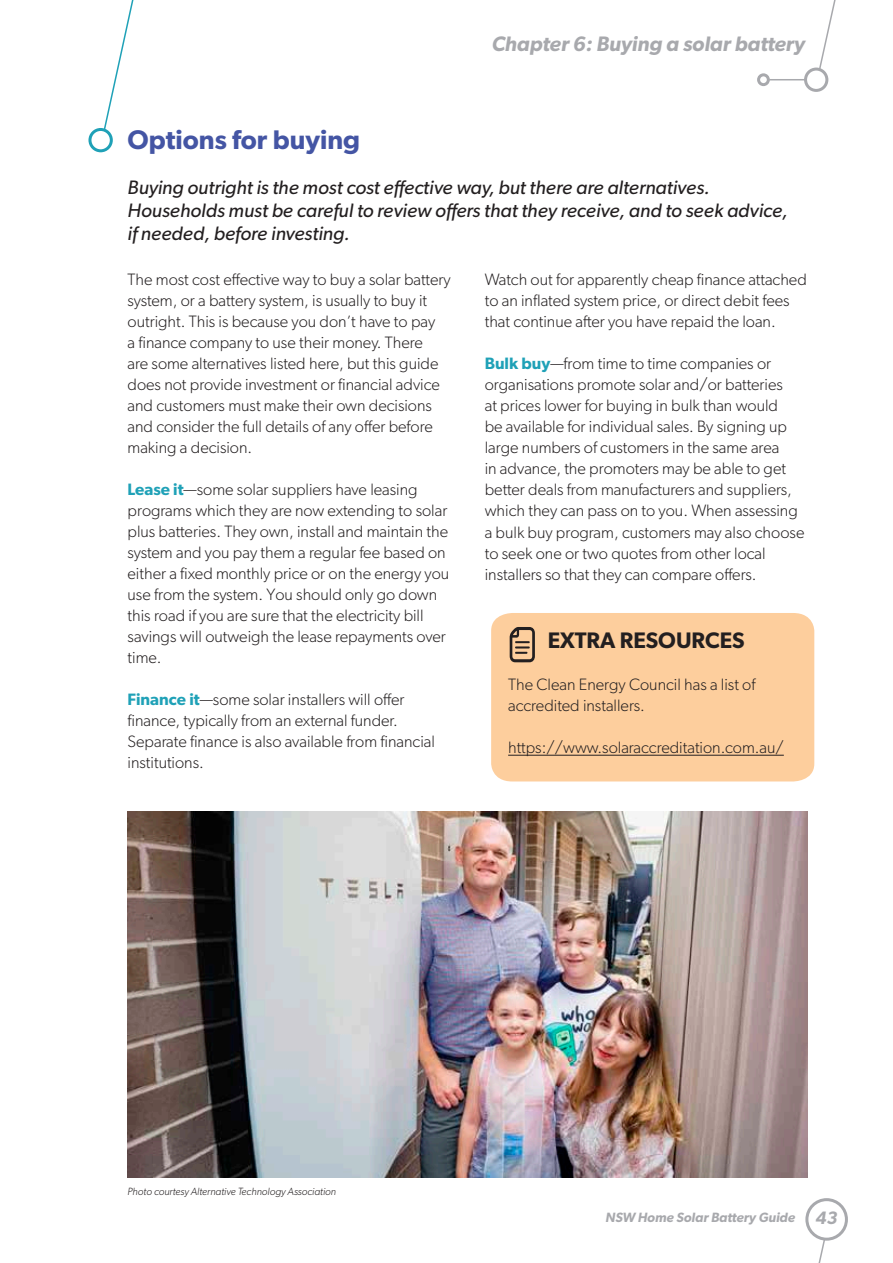
<style>
.page{position:relative;width:893px;height:1263px;background:#fff}
.page>*{position:absolute;margin:0;border:0;box-sizing:border-box;transform-origin:0 0}
.t1{font:600 27px "Gibson";color:#4455a4}
.t2{font:600 22.5px "Gibson";color:#231f20}
.t3{font:italic 600 21px "Gibson";color:#a8a9ad}
.t4{font:italic 19.5px/23.4px "Gibson";color:#231f20}
.t5{font:300 16.5px/21px "Gibson";color:#231f20}
.t6{font:italic 600 13.5px "Gibson";color:#a8a9ad}
.t7{font:italic 300 10.5px "Gibson";color:#231f20}
.s1{font-weight:600;color:#1fa1b7}
.s2{font-size:18px}
</style>
<div class="page">
<div style="left:805px;top:1198px;width:43px;height:43px;border:3px solid #a8a9ad;border-radius:50%"></div>
<svg style="left:816px;top:1238px;width:10px;height:25px"></svg>
<svg style="left:816px;top:0;width:20px;height:78px"></svg>
<div style="left:805px;top:69px;width:22px;height:21px;background:#fff;border-radius:50%"></div>
<div style="left:804px;top:68px;width:24px;height:24px;border:3px solid #a8a9ad;border-radius:50%"></div>
<hr style="left:769px;top:79px;width:36px;height:1px;background:#a8a9ad">
<div style="left:757px;top:73px;width:13px;height:13px;border:3px solid #a8a9ad;border-radius:50%"></div>
<svg style="left:104px;top:0;width:30px;height:133px"></svg>
<div style="left:90px;top:129px;width:21px;height:22px;background:#fff;border-radius:50%"></div>
<div style="left:88px;top:128px;width:25px;height:24px;border:3px solid #1fa1b7;border-radius:50%"></div>
<div style="left:491px;top:613px;width:323px;height:168px;background:#fdce9d"></div>
<hr style="left:508px;top:755px;width:276px;height:1px;background:#231f20">
<svg style="left:510px;top:627px;width:25px;height:35px"></svg>
<img style="left:128px;top:811px;width:680px;height:367px">
<p class="t3" style="left:492px;top:31px;width:315px">Chapter 6: Buying a solar battery</p>
<h1 class="t1" style="left:128px;top:124px;width:234px">Options for buying</h1>
<p class="t4" style="left:128px;top:175px;width:662px">Buying outright is the most cost effective way, but there are alternatives.<br>Households must be careful to review offers that they receive, and to seek advice, if needed, before investing.</p>
<p class="t5" style="left:128px;top:269px;width:325px">The most cost effective way to buy a solar battery system, or a battery system, is usually to buy it outright. This is because you don’t have to pay<br>a finance company to use their money. There<br>are some alternatives listed here, but this guide does not provide investment or financial advice and customers must make their own decisions and consider the full details of any offer before making a decision.</p>
<p class="t5" style="left:128px;top:479px;width:323px"><span class="s1">Lease it</span>—some solar suppliers have leasing programs which they are now extending to solar plus batteries. They own, install and maintain the system and you pay them a regular fee based on either a fixed monthly price or on the energy you use from the system. You should only go down this road if you are sure that the electricity bill savings will outweigh the lease repayments over time.</p>
<p class="t5" style="left:128px;top:689px;width:309px"><span class="s1">Finance it</span>—some solar installers will offer finance, typically from an external funder.<br>Separate finance is also available from financial institutions.</p>
<p class="t5" style="left:485px;top:269px;width:324px">Watch out for apparently cheap finance attached to an inflated system price, or direct debit fees that continue after you have repaid the loan.</p>
<p class="t5" style="left:485px;top:353px;width:321px"><span class="s1">Bulk buy</span>—from time to time companies or organisations promote solar and/or batteries<br>at prices lower for buying in bulk than would<br>be available for individual sales. By signing up large numbers of customers in the same area<br>in advance, the promoters may be able to get better deals from manufacturers and suppliers, which they can pass on to you. When assessing a bulk buy program, customers may also choose to seek one or two quotes from other local installers so that they can compare offers.</p>
<h2 class="t2" style="left:548px;top:627px;width:199px">EXTRA RESOURCES</h2>
<p class="t5" style="left:508px;top:674px;width:249px">The Clean Energy Council has a list of accredited installers.</p>
<p class="t5" style="left:508px;top:737px;width:277px">https://www.solaraccreditation.com.au/</p>
<p class="t7" style="left:128px;top:1185px;width:210px">Photo courtesy Alternative Technology Association</p>
<p class="t6" style="left:606px;top:1209px;width:233px">NSW Home Solar Battery Guide <span class="s2">43</span></p>
</div>
